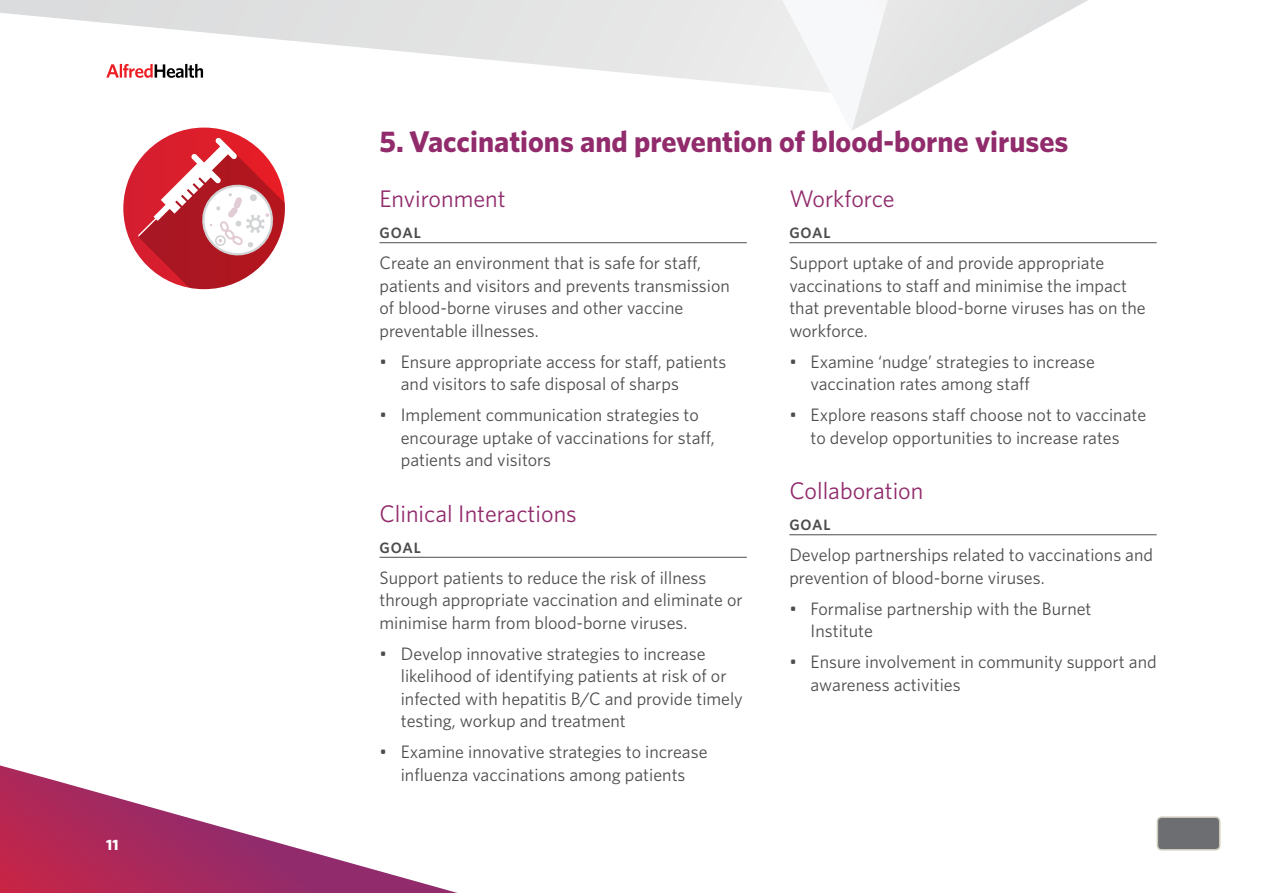
<style>
.page{position:relative;width:1263px;height:893px;background:#fff}
.page>*{position:absolute;margin:0;border:0;box-sizing:border-box;transform-origin:0 0}
.t1{font:700 30px "Whitney";color:#912b6c}
.t2{font:24px "Whitney";color:#912b6c}
.t3{font:18px/22.5px "Whitney";color:#4d4d4f}
.t4{font:600 15px "Whitney";letter-spacing:.06em;color:#4d4d4f}
.t5{font:700 15px "Whitney";color:#fff}
</style>
<div class="page">
<svg style="left:1035px;top:0;width:53px;height:30px"></svg>
<svg style="left:852px;top:0;width:183px;height:130px"></svg>
<svg style="left:0;top:0;width:830px;height:92px"></svg>
<svg style="left:0;top:765px;width:457px;height:128px"></svg>
<svg style="left:106px;top:64px;width:97px;height:14px"></svg>
<div style="left:1157px;top:817px;width:63px;height:33px;background:#6d6e71;border-radius:4px"></div>
<div style="left:1157px;top:816px;width:63px;height:34px;border:2px solid #cdc9ba;border-radius:4px"></div>
<hr style="left:379px;top:242px;width:368px;height:1px;background:#4d4d4f">
<hr style="left:379px;top:557px;width:368px;height:1px;background:#4d4d4f">
<hr style="left:789px;top:242px;width:368px;height:1px;background:#4d4d4f">
<hr style="left:789px;top:534px;width:368px;height:1px;background:#4d4d4f">
<div style="left:123px;top:128px;width:162px;height:161px;background:#d51e2f;border-radius:81px"></div>
<svg style="left:138px;top:138px;width:147px;height:151px"></svg>
<p class="t5" style="left:106px;top:835px;width:14px">11</p>
<h1 class="t1" style="left:379px;top:121px;width:690px">5. Vaccinations and prevention of blood-borne viruses</h1>
<h2 class="t2" style="left:379px;top:183px;width:128px">Environment</h2>
<p class="t4" style="left:379px;top:223px;width:43px">GOAL</p>
<p class="t3" style="left:379px;top:251px;width:352px">Create an environment that is safe for staff, patients and visitors and prevents transmission of blood-borne viruses and other vaccine preventable illnesses.</p>
<p class="t3" style="left:401px;top:350px;width:327px;text-indent:-21px">• Ensure appropriate access for staff, patients and visitors to safe disposal of sharps</p>
<p class="t3" style="left:401px;top:403px;width:315px;text-indent:-21px">• Implement communication strategies to encourage uptake of vaccinations for staff, patients and visitors</p>
<h2 class="t2" style="left:379px;top:497px;width:199px">Clinical Interactions</h2>
<p class="t4" style="left:379px;top:537px;width:43px">GOAL</p>
<p class="t3" style="left:379px;top:566px;width:365px">Support patients to reduce the risk of illness through appropriate vaccination and eliminate or minimise harm from blood-borne viruses.</p>
<p class="t3" style="left:401px;top:642px;width:344px;text-indent:-21px">• Develop innovative strategies to increase likelihood of identifying patients at risk of or infected with hepatitis B/C and provide timely testing, workup and treatment</p>
<p class="t3" style="left:379px;top:740px;width:329px;text-align:center">• Examine innovative strategies to increase influenza vaccinations among patients</p>
<h2 class="t2" style="left:789px;top:183px;width:107px">Workforce</h2>
<p class="t4" style="left:789px;top:223px;width:43px">GOAL</p>
<p class="t3" style="left:789px;top:251px;width:358px">Support uptake of and provide appropriate vaccinations to staff and minimise the impact that preventable blood-borne viruses has on the workforce.</p>
<p class="t3" style="left:811px;top:350px;width:286px;text-indent:-21px">• Examine ‘nudge’ strategies to increase vaccination rates among staff</p>
<p class="t3" style="left:789px;top:403px;width:358px;text-align:center">• Explore reasons staff choose not to vaccinate to develop opportunities to increase rates</p>
<h2 class="t2" style="left:789px;top:475px;width:136px">Collaboration</h2>
<p class="t4" style="left:789px;top:515px;width:43px">GOAL</p>
<p class="t3" style="left:789px;top:543px;width:365px">Develop partnerships related to vaccinations and prevention of blood-borne viruses.</p>
<p class="t3" style="left:811px;top:597px;width:282px;text-indent:-21px">• Formalise partnership with the Burnet<br>Institute</p>
<p class="t3" style="left:811px;top:650px;width:347px;text-indent:-21px">• Ensure involvement in community support and awareness activities</p>
</div>
